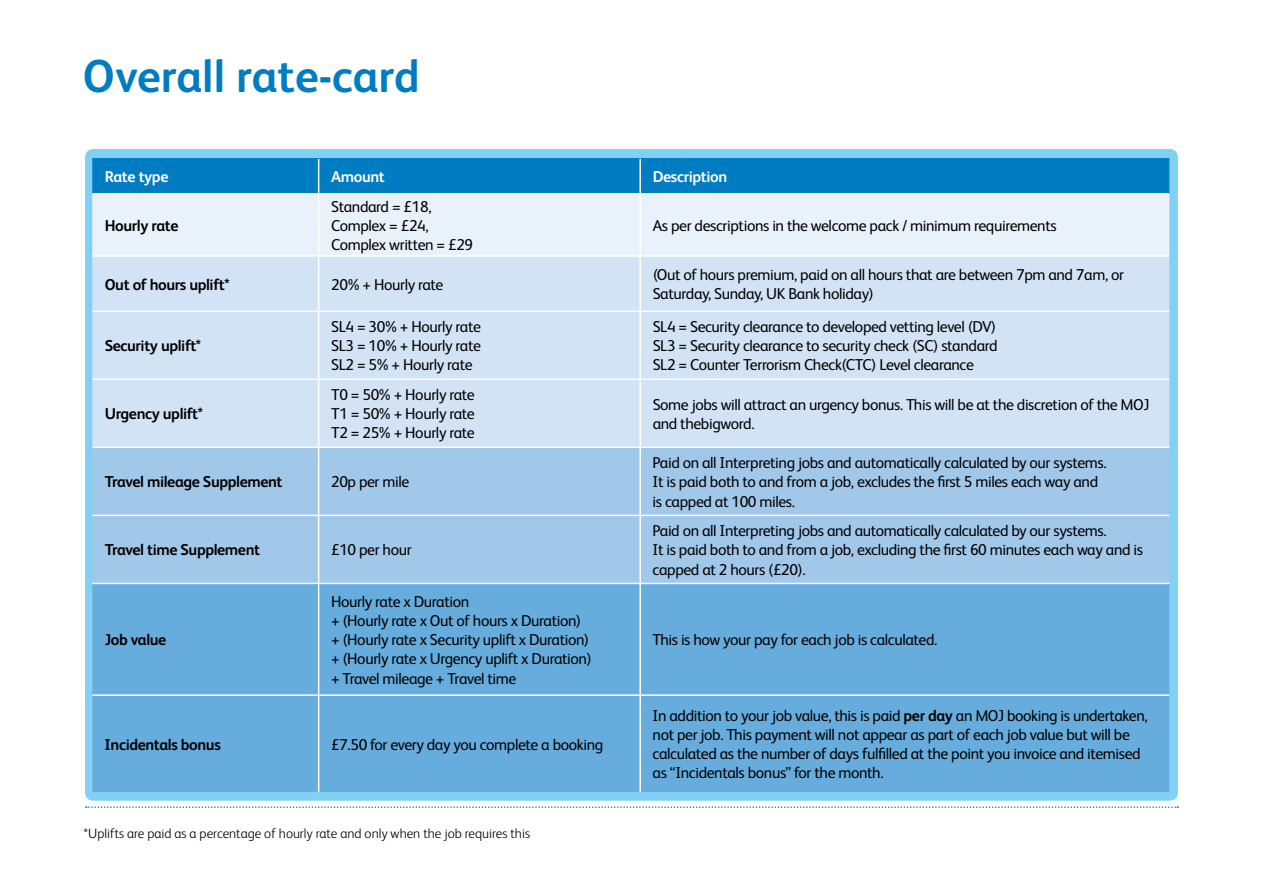
<style>
.page{position:relative;width:1263px;height:893px;background:#fff}
.page>*{position:absolute;margin:0;border:0;box-sizing:border-box;transform-origin:0 0}
.t1{font:700 46.2px "FS Albert Pro";color:#007dc2}
.t2{font:15.75px/19px "FS Albert Pro";letter-spacing:-.025em;color:#000}
.t3{font:700 15.75px "FS Albert Pro";letter-spacing:-.025em;color:#000}
.t4{font:700 15.75px "FS Albert Pro";letter-spacing:-.025em;color:#fff}
.t5{font:300 13.5px "FS Albert Pro";color:#000}
.s1{font-weight:700}
</style>
<div class="page">
<div style="left:85px;top:149px;width:1093px;height:652px;background:#83d0f5;border-radius:8px"></div>
<svg style="left:86px;top:806px;width:1092px;height:2px"></svg>
<div style="left:92px;top:159px;width:1077px;height:34px;background:#007dc2"></div>
<div style="left:92px;top:195px;width:1077px;height:60px;background:#e9f1fb"></div>
<div style="left:92px;top:257px;width:1077px;height:190px;background:#d2e3f5"></div>
<div style="left:92px;top:448px;width:1077px;height:135px;background:#a1c7e9"></div>
<div style="left:92px;top:584px;width:1077px;height:208px;background:#66acdd"></div>
<hr style="left:92px;top:158px;width:227px;height:1px;background:#007dc2">
<hr style="left:319px;top:158px;width:321px;height:1px;background:#007dc2">
<hr style="left:640px;top:158px;width:529px;height:1px;background:#007dc2">
<hr style="left:318px;top:195px;width:1px;height:60px;background:#fff">
<hr style="left:639px;top:195px;width:2px;height:60px;background:#fff">
<hr style="left:92px;top:255px;width:227px;height:2px;background:#fff">
<hr style="left:319px;top:255px;width:321px;height:2px;background:#fff">
<hr style="left:318px;top:257px;width:1px;height:54px;background:#fff">
<hr style="left:640px;top:255px;width:529px;height:2px;background:#fff">
<hr style="left:639px;top:257px;width:2px;height:54px;background:#fff">
<hr style="left:92px;top:311px;width:227px;height:1px;background:#fff">
<hr style="left:319px;top:311px;width:321px;height:1px;background:#fff">
<hr style="left:318px;top:312px;width:1px;height:67px;background:#fff">
<hr style="left:640px;top:311px;width:529px;height:1px;background:#fff">
<hr style="left:639px;top:312px;width:2px;height:67px;background:#fff">
<hr style="left:92px;top:379px;width:227px;height:1px;background:#fff">
<hr style="left:319px;top:379px;width:321px;height:1px;background:#fff">
<hr style="left:318px;top:380px;width:1px;height:67px;background:#fff">
<hr style="left:640px;top:379px;width:529px;height:1px;background:#fff">
<hr style="left:639px;top:380px;width:2px;height:67px;background:#fff">
<hr style="left:92px;top:447px;width:227px;height:1px;background:#fff">
<hr style="left:319px;top:447px;width:321px;height:1px;background:#fff">
<hr style="left:318px;top:448px;width:1px;height:67px;background:#fff">
<hr style="left:640px;top:447px;width:529px;height:1px;background:#fff">
<hr style="left:639px;top:448px;width:2px;height:67px;background:#fff">
<hr style="left:92px;top:515px;width:227px;height:1px;background:#fff">
<hr style="left:319px;top:515px;width:321px;height:1px;background:#fff">
<hr style="left:318px;top:516px;width:1px;height:67px;background:#fff">
<hr style="left:640px;top:515px;width:529px;height:1px;background:#fff">
<hr style="left:639px;top:516px;width:2px;height:67px;background:#fff">
<hr style="left:92px;top:583px;width:227px;height:1px;background:#fff">
<hr style="left:319px;top:583px;width:321px;height:1px;background:#fff">
<hr style="left:318px;top:584px;width:1px;height:110px;background:#fff">
<hr style="left:640px;top:583px;width:529px;height:1px;background:#fff">
<hr style="left:639px;top:584px;width:2px;height:110px;background:#fff">
<hr style="left:92px;top:694px;width:227px;height:2px;background:#fff">
<hr style="left:319px;top:694px;width:321px;height:2px;background:#fff">
<hr style="left:318px;top:696px;width:1px;height:96px;background:#fff">
<hr style="left:640px;top:694px;width:529px;height:2px;background:#fff">
<hr style="left:639px;top:696px;width:2px;height:96px;background:#fff">
<hr style="left:318px;top:159px;width:1px;height:34px;background:#fff">
<hr style="left:639px;top:159px;width:2px;height:34px;background:#fff">
<hr style="left:92px;top:193px;width:227px;height:2px;background:#fff">
<hr style="left:319px;top:193px;width:321px;height:2px;background:#fff">
<hr style="left:640px;top:193px;width:529px;height:2px;background:#fff">
<h1 class="t1" style="left:83px;top:44px;width:338px">Overall rate-card</h1>
<p class="t4" style="left:105px;top:166px;width:65px">Rate type</p>
<p class="t4" style="left:331px;top:166px;width:55px">Amount</p>
<p class="t4" style="left:653px;top:166px;width:76px">Description</p>
<p class="t3" style="left:105px;top:215px;width:75px">Hourly rate</p>
<p class="t2" style="left:331px;top:196px;width:144px">Standard = £18,<br>Complex = £24,<br>Complex written = £29</p>
<p class="t2" style="left:653px;top:215px;width:406px">As per descriptions in the welcome pack / minimum requirements</p>
<p class="t3" style="left:105px;top:273px;width:127px">Out of hours uplift*</p>
<p class="t2" style="left:331px;top:274px;width:114px">20% + Hourly rate</p>
<p class="t2" style="left:653px;top:264px;width:473px">(Out of hours premium, paid on all hours that are between 7pm and 7am, or<br>Saturday, Sunday, UK Bank holiday)</p>
<p class="t3" style="left:105px;top:335px;width:98px">Security uplift*</p>
<p class="t2" style="left:331px;top:316px;width:151px;text-align:justify">SL4 = 30% + Hourly rate SL3 = 10% + Hourly rate SL2 = 5% + Hourly rate</p>
<p class="t2" style="left:653px;top:316px;width:346px;text-align:justify">SL4 = Security clearance to developed vetting level (DV)<br>SL3 = Security clearance to security check (SC) standard SL2 = Counter Terrorism Check(CTC) Level clearance</p>
<p class="t3" style="left:105px;top:403px;width:100px">Urgency uplift*</p>
<p class="t2" style="left:331px;top:384px;width:145px;text-align:justify">T0 = 50% + Hourly rate T1 = 50% + Hourly rate T2 = 25% + Hourly rate</p>
<p class="t2" style="left:653px;top:394px;width:498px">Some jobs will attract an urgency bonus. This will be at the discretion of the MOJ and thebigword.</p>
<p class="t3" style="left:105px;top:471px;width:179px">Travel mileage Supplement</p>
<p class="t2" style="left:331px;top:471px;width:80px">20p per mile</p>
<p class="t3" style="left:105px;top:539px;width:157px">Travel time Supplement</p>
<p class="t2" style="left:331px;top:539px;width:82px">£10 per hour</p>
<p class="t3" style="left:105px;top:629px;width:63px">Job value</p>
<p class="t2" style="left:331px;top:591px;width:262px">Hourly rate x Duration<br>+ (Hourly rate x Out of hours x Duration) + (Hourly rate x Security uplift x Duration) + (Hourly rate x Urgency uplift x Duration) + Travel mileage + Travel time</p>
<p class="t3" style="left:105px;top:733px;width:118px">Incidentals bonus</p>
<p class="t2" style="left:331px;top:733px;width:274px">£7.50 for every day you complete a booking</p>
<p class="t5" style="left:84px;top:824px;width:448px">*Uplifts are paid as a percentage of hourly rate and only when the job requires this</p>
<p class="t2" style="left:653px;top:452px;width:456px">Paid on all Interpreting jobs and automatically calculated by our systems.<br>It is paid both to and from a job, excludes the first 5 miles each way and is capped at 100 miles.</p>
<p class="t2" style="left:653px;top:520px;width:492px">Paid on all Interpreting jobs and automatically calculated by our systems.<br>It is paid both to and from a job, excluding the first 60 minutes each way and is capped at 2 hours (£20).</p>
<p class="t2" style="left:653px;top:629px;width:286px">This is how your pay for each job is calculated.</p>
<p class="t2" style="left:653px;top:705px;width:496px">In addition to your job value, this is paid <span class="s1">per day</span> an MOJ booking is undertaken, not per job. This payment will not appear as part of each job value but will be calculated as the number of days fulfilled at the point you invoice and itemised as “Incidentals bonus” for the month.</p>
</div>
